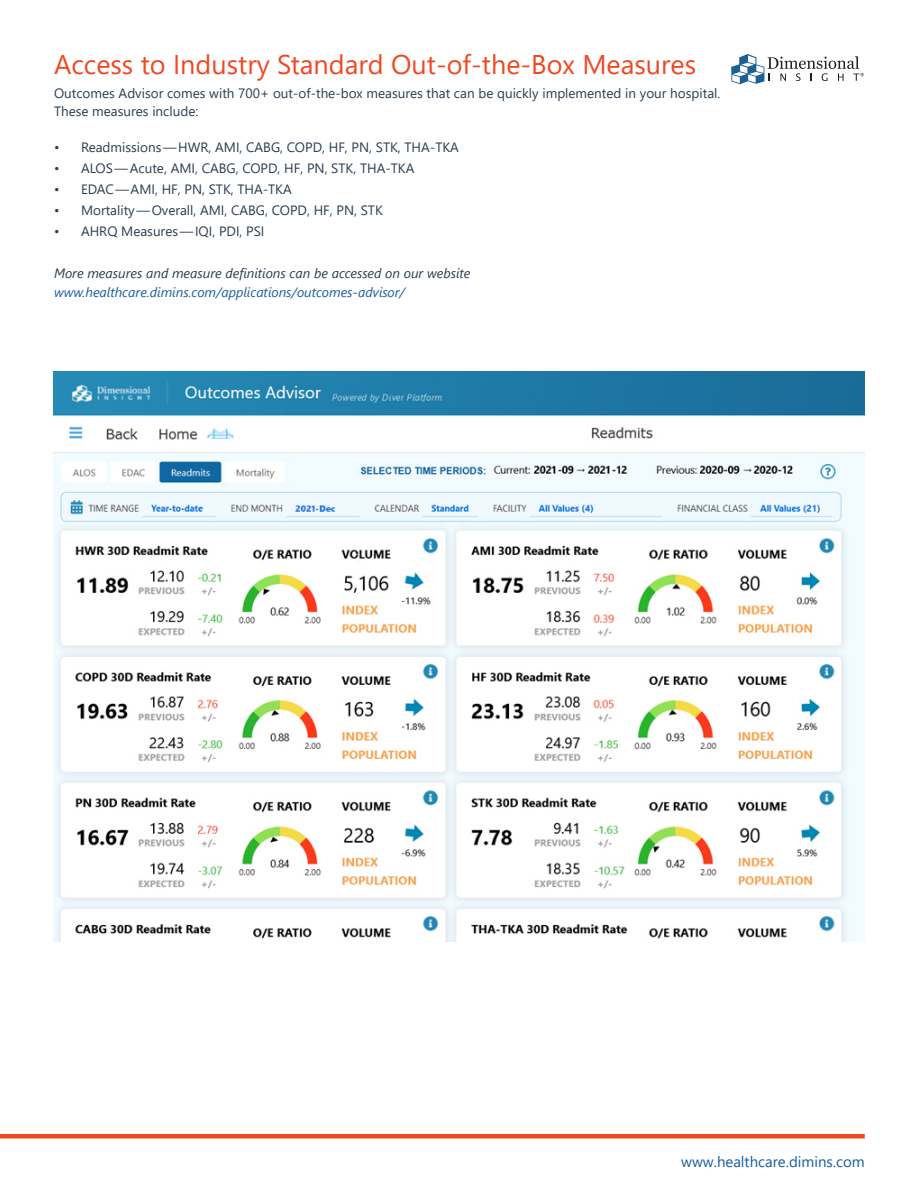
<style>
.page{position:relative;width:918px;height:1188px;background:#fff}
.page>*{position:absolute;margin:0;border:0;box-sizing:border-box;transform-origin:0 0}
.Red_subhead{font:27px "Segoe UI";color:#f04823}
.for_body_text{font:15px "Segoe UI";color:#175d9e}
.for_body_text-2{font:13.5px/18px "Segoe UI";color:#2a3d50}
.Body_dark{font:italic 13.5px/19.5px "Segoe UI";color:#2a3d50}
.s1{color:#175d9e}
</style>
<div class="page">
<hr style="left:0;top:1134px;width:865px;height:4px;background:#f04823">
<svg style="left:731px;top:54px;width:133px;height:30px"></svg>
<img style="left:53px;top:372px;width:812px;height:569px">
<p class="Red_subhead" style="left:54px;top:39px;width:644px">Access to Industry Standard Out-of-the-Box Measures</p>
<p class="for_body_text-2" style="left:54px;top:83px;width:668px">Outcomes Advisor comes with 700+ out-of-the-box measures that can be quickly implemented in your hospital.<br>These measures include:</p>
<p class="for_body_text-2" style="left:54px;top:137px;width:406px">• Readmissions — HWR, AMI, CABG, COPD, HF, PN, STK, THA-TKA</p>
<p class="for_body_text-2" style="left:54px;top:158px;width:362px">• ALOS — Acute, AMI, CABG, COPD, HF, PN, STK, THA-TKA</p>
<p class="for_body_text-2" style="left:54px;top:179px;width:239px">• EDAC — AMI, HF, PN, STK, THA-TKA</p>
<p class="for_body_text-2" style="left:54px;top:200px;width:330px">• Mortality — Overall, AMI, CABG, COPD, HF, PN, STK</p>
<p class="for_body_text-2" style="left:54px;top:221px;width:212px">• AHRQ Measures — IQI, PDI, PSI</p>
<p class="Body_dark" style="left:54px;top:261px;width:418px">More measures and measure definitions can be accessed on our website <span class="s1">www.healthcare.dimins.com/applications/outcomes-advisor/</span></p>
<p class="for_body_text" style="left:681px;top:1147px;width:185px">www.healthcare.dimins.com</p>
</div>
